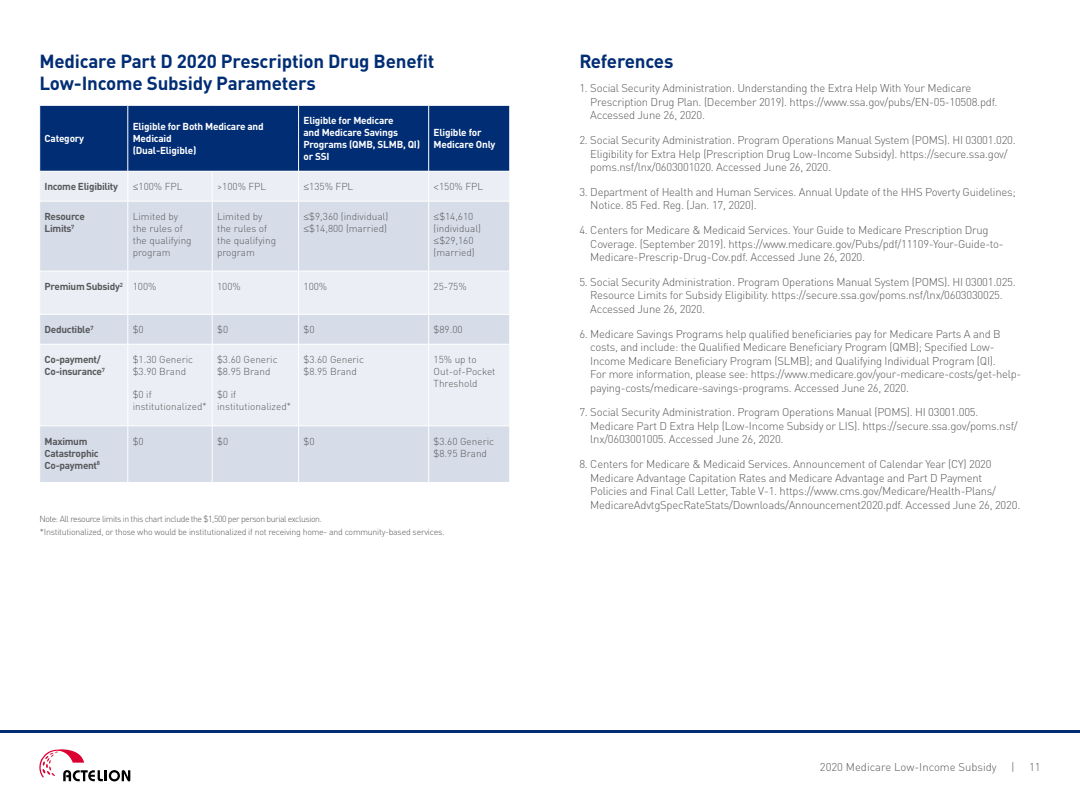
<style>
.page{position:relative;width:1080px;height:810px;background:#fff}
.page>*{position:absolute;margin:0;border:0;box-sizing:border-box;transform-origin:0 0}
.t1{font:700 18.75px/22.5px "DINOT";letter-spacing:-.01em;color:#002d74}
.t2{font:300 11.25px/13.5px "DINOT";letter-spacing:-.02em;color:#58595b}
.t3{font:300 11.25px "DINOT";color:#58595b}
.t4{font:300 10px/12px "DINOT";color:#58595b}
.t5{font:700 10px/12px "DINOT";letter-spacing:-.02em;color:#fff}
.t6{font:700 10px/12px "DINOT";letter-spacing:-.03em;color:#58595b}
.t7{font:300 8.75px/12.8px "DINOT";letter-spacing:-.025em;color:#58595b}
.s1{font-family:"Minion Pro";font-weight:400}
.s2{font-weight:300}
.s3{font-size:8.75px}
</style>
<div class="page">
<svg style="left:40px;top:202px;width:469px;height:280px;background:#dfe4ee"></svg>
<svg style="left:39px;top:105px;width:471px;height:96px;background:#4e6d9e"></svg>
<hr style="left:127px;top:201px;width:1px;height:70px;background:#fff">
<hr style="left:212px;top:201px;width:1px;height:70px;background:#fff">
<hr style="left:298px;top:201px;width:1px;height:70px;background:#fff">
<hr style="left:428px;top:201px;width:1px;height:70px;background:#fff">
<hr style="left:39px;top:271px;width:89px;height:1px;background:#fff">
<hr style="left:128px;top:271px;width:84px;height:1px;background:#fff">
<hr style="left:127px;top:271px;width:1px;height:43px;background:#fff">
<hr style="left:212px;top:271px;width:87px;height:1px;background:#fff">
<hr style="left:212px;top:271px;width:1px;height:43px;background:#fff">
<hr style="left:299px;top:271px;width:130px;height:1px;background:#fff">
<hr style="left:298px;top:271px;width:1px;height:43px;background:#fff">
<hr style="left:429px;top:271px;width:81px;height:1px;background:#fff">
<hr style="left:428px;top:271px;width:1px;height:43px;background:#fff">
<hr style="left:39px;top:314px;width:89px;height:1px;background:#fff">
<hr style="left:128px;top:314px;width:84px;height:1px;background:#fff">
<svg style="left:127px;top:315px;width:1px;height:29px"></svg>
<hr style="left:212px;top:314px;width:87px;height:1px;background:#fff">
<svg style="left:212px;top:315px;width:1px;height:29px"></svg>
<hr style="left:299px;top:314px;width:130px;height:1px;background:#fff">
<svg style="left:298px;top:315px;width:1px;height:29px"></svg>
<hr style="left:429px;top:314px;width:81px;height:1px;background:#fff">
<svg style="left:428px;top:315px;width:1px;height:29px"></svg>
<hr style="left:39px;top:344px;width:89px;height:1px;background:#fff">
<hr style="left:128px;top:344px;width:84px;height:1px;background:#fff">
<hr style="left:127px;top:345px;width:1px;height:81px;background:#fff">
<hr style="left:212px;top:344px;width:87px;height:1px;background:#fff">
<hr style="left:212px;top:345px;width:1px;height:81px;background:#fff">
<hr style="left:299px;top:344px;width:130px;height:1px;background:#fff">
<hr style="left:298px;top:345px;width:1px;height:81px;background:#fff">
<hr style="left:429px;top:344px;width:81px;height:1px;background:#fff">
<hr style="left:428px;top:345px;width:1px;height:81px;background:#fff">
<hr style="left:39px;top:426px;width:89px;height:1px;background:#fff">
<hr style="left:128px;top:426px;width:84px;height:1px;background:#fff">
<hr style="left:127px;top:426px;width:1px;height:56px;background:#fff">
<hr style="left:212px;top:426px;width:87px;height:1px;background:#fff">
<hr style="left:212px;top:426px;width:1px;height:56px;background:#fff">
<hr style="left:299px;top:426px;width:130px;height:1px;background:#fff">
<hr style="left:298px;top:426px;width:1px;height:56px;background:#fff">
<hr style="left:429px;top:426px;width:81px;height:1px;background:#fff">
<hr style="left:428px;top:426px;width:1px;height:56px;background:#fff">
<hr style="left:0;top:730px;width:540px;height:3px;background:#002d74">
<hr style="left:540px;top:730px;width:540px;height:3px;background:#002d74">
<svg style="left:39px;top:749px;width:91px;height:32px"></svg>
<h1 class="t1" style="left:39px;top:49px;width:396px">Medicare Part D 2020 Prescription Drug Benefit<br>Low-Income Subsidy Parameters</h1>
<p class="t5" style="left:45px;top:132px;width:41px">Category</p>
<p class="t5" style="left:133px;top:120px;width:133px">Eligible for Both Medicare and<br>Medicaid<br>(Dual-Eligible)</p>
<p class="t5" style="left:304px;top:114px;width:118px">Eligible for Medicare<br>and Medicare Savings<br>Programs (QMB, SLMB, QI) or SSI</p>
<p class="t5" style="left:434px;top:126px;width:63px">Eligible for<br>Medicare Only</p>
<p class="t6" style="left:45px;top:180px;width:75px">Income Eligibility</p>
<p class="t4" style="left:133px;top:180px;width:51px"><span class="s1">≤</span>100% FPL</p>
<p class="t4" style="left:217px;top:180px;width:51px">&gt;100% FPL</p>
<p class="t4" style="left:304px;top:180px;width:51px"><span class="s1">≤</span>135% FPL</p>
<p class="t4" style="left:434px;top:180px;width:51px"><span class="s1">&lt;</span>150% FPL</p>
<p class="t6" style="left:45px;top:210px;width:42px">Resource<br>Limits<sup>7</sup></p>
<p class="t4" style="left:133px;top:210px;width:60px">Limited by the rules of the qualifying program</p>
<p class="t4" style="left:217px;top:210px;width:60px">Limited by the rules of the qualifying program</p>
<p class="t4" style="left:304px;top:210px;width:86px"><span class="s1">≤</span>$9,360 (individual) <span class="s1">≤</span>$14,800 (married)</p>
<p class="t4" style="left:434px;top:210px;width:49px"><span class="s1">≤</span>$14,610 (individual) <span class="s1">≤</span>$29,160 (married)</p>
<p class="t6" style="left:45px;top:280px;width:113px">Premium Subsidy<sup>2</sup> <span class="s2">100%</span></p>
<p class="t4" style="left:217px;top:280px;width:25px">100%</p>
<p class="t4" style="left:304px;top:280px;width:25px">100%</p>
<p class="t4" style="left:434px;top:280px;width:35px">25-75%</p>
<p class="t6" style="left:45px;top:323px;width:50px">Deductible<sup>7</sup></p>
<p class="t4" style="left:133px;top:323px;width:13px">$0</p>
<p class="t4" style="left:217px;top:323px;width:13px">$0</p>
<p class="t4" style="left:304px;top:323px;width:13px">$0</p>
<p class="t4" style="left:434px;top:323px;width:31px">$89.00</p>
<p class="t6" style="left:45px;top:353px;width:62px">Co-payment/<br>Co-insurance<sup>7</sup></p>
<p class="t4" style="left:133px;top:353px;width:62px">$1.30 Generic $3.90 Brand</p>
<p class="t4" style="left:133px;top:389px;width:75px">$0 if institutionalized<span class="s3">*</span></p>
<p class="t4" style="left:217px;top:353px;width:62px">$3.60 Generic $8.95 Brand</p>
<p class="t4" style="left:217px;top:389px;width:75px">$0 if institutionalized<span class="s3">*</span></p>
<p class="t4" style="left:304px;top:353px;width:62px">$3.60 Generic $8.95 Brand</p>
<p class="t4" style="left:434px;top:353px;width:63px">15% up to<br>Out-of-Pocket<br>Threshold</p>
<p class="t6" style="left:45px;top:435px;width:57px">Maximum<br>Catastrophic<br>Co-payment<sup>8</sup></p>
<p class="t4" style="left:133px;top:435px;width:13px">$0</p>
<p class="t4" style="left:217px;top:435px;width:13px">$0</p>
<p class="t4" style="left:304px;top:435px;width:13px">$0</p>
<p class="t4" style="left:434px;top:435px;width:62px">$3.60 Generic $8.95 Brand</p>
<p class="t7" style="left:39px;top:513px;width:407px">Note: All resource limits in this chart include the $1,500 per person burial exclusion.<br>*Institutionalized, or those who would be institutionalized if not receiving home- and community-based services.</p>
<h1 class="t1" style="left:579px;top:49px;width:96px">References</h1>
<p class="t2" style="left:590px;top:82px;width:409px;text-indent:-11px">1. Social Security Administration. Understanding the Extra Help With Your Medicare<br>Prescription Drug Plan. (December 2019). https://www.ssa.gov/pubs/EN-05-10508.pdf.<br>Accessed June 26, 2020.</p>
<p class="t2" style="left:590px;top:133px;width:427px;text-indent:-11px">2. Social Security Administration. Program Operations Manual System (POMS). HI 03001.020.<br>Eligibility for Extra Help (Prescription Drug Low-Income Subsidy). https://secure.ssa.gov/ poms.nsf/lnx/0603001020. Accessed June 26, 2020.</p>
<p class="t2" style="left:590px;top:185px;width:427px;text-indent:-11px">3. Department of Health and Human Services. Annual Update of the HHS Poverty Guidelines;<br>Notice. 85 Fed. Reg. (Jan. 17, 2020).</p>
<p class="t2" style="left:590px;top:223px;width:415px;text-indent:-11px">4. Centers for Medicare &amp; Medicaid Services. Your Guide to Medicare Prescription Drug<br>Coverage. (September 2019). https://www.medicare.gov/Pubs/pdf/11109-Your-Guide-to-<br>Medicare-Prescrip-Drug-Cov.pdf. Accessed June 26, 2020.</p>
<p class="t2" style="left:590px;top:275px;width:427px;text-indent:-11px">5. Social Security Administration. Program Operations Manual System (POMS). HI 03001.025.<br>Resource Limits for Subsidy Eligibility. https://secure.ssa.gov/poms.nsf/lnx/0603030025.<br>Accessed June 26, 2020.</p>
<p class="t2" style="left:590px;top:327px;width:433px;text-indent:-11px">6. Medicare Savings Programs help qualified beneficiaries pay for Medicare Parts A and B costs, and include: the Qualified Medicare Beneficiary Program (QMB); Specified Low-Income Medicare Beneficiary Program (SLMB); and Qualifying Individual Program (QI).<br>For more information, please see: https://www.medicare.gov/your-medicare-costs/get-help&shy;paying-costs/medicare-savings-programs. Accessed June 26, 2020.</p>
<p class="t2" style="left:590px;top:406px;width:429px;text-indent:-11px">7. Social Security Administration. Program Operations Manual (POMS). HI 03001.005.<br>Medicare Part D Extra Help (Low-Income Subsidy or LIS). https://secure.ssa.gov/poms.nsf/ lnx/0603001005. Accessed June 26, 2020.</p>
<p class="t2" style="left:590px;top:457px;width:431px;text-indent:-11px">8. Centers for Medicare &amp; Medicaid Services. Announcement of Calendar Year (CY) 2020<br>Medicare Advantage Capitation Rates and Medicare Advantage and Part D Payment Policies and Final Call Letter, Table V-1. https://www.cms.gov/Medicare/Health-Plans/ MedicareAdvtgSpecRateStats/Downloads/Announcement2020.pdf. Accessed June 26, 2020.</p>
<p class="t3" style="left:820px;top:760px;width:178px">2020 Medicare Low-Income Subsidy</p>
<p class="t2" style="left:1011px;top:760px;width:5px">|</p>
<p class="t2" style="left:1029px;top:760px;width:13px">11</p>
</div>
